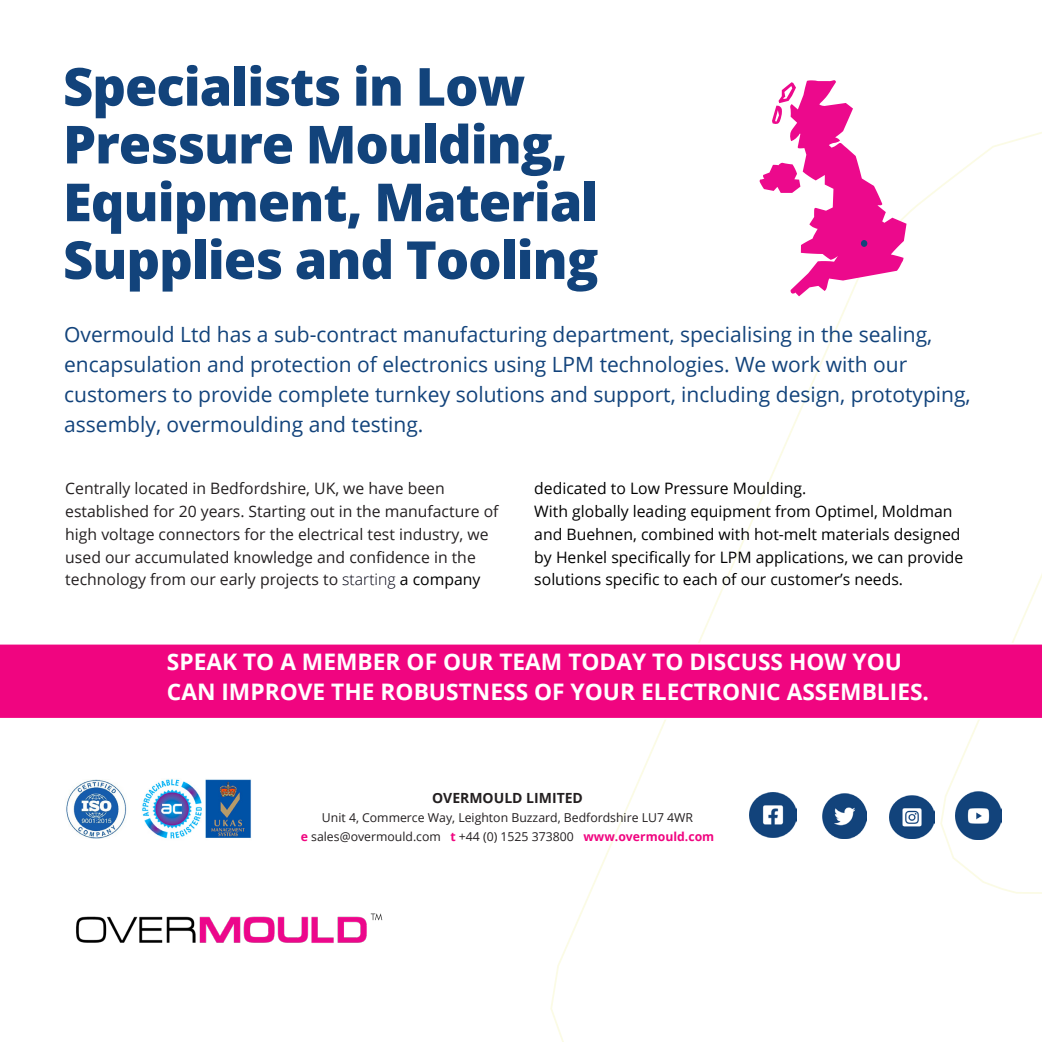
<style>
.page{position:relative;width:1042px;height:1042px;background:#fff}
.page>*{position:absolute;margin:0;border:0;box-sizing:border-box;transform-origin:0 0}
.t1{font:800 52.5px/57.8px "Open Sans";letter-spacing:-.02em;color:#12437b}
.t2{font:700 22.75px "Open Sans";color:#fff}
.t3{font:21px/29.8px "Open Sans";color:#12437b}
.t4{font:15.75px/22.8px "Open Sans";color:#231f20}
.t5{font:15.75px/22.8px "Open Sans";color:#000001}
.t6{font:700 14px "Open Sans";color:#231f20}
.t7{font:12.25px/19.2px "Open Sans";color:#231f20;text-align:center}
.s1{font-weight:300;color:#000112}
.s2{color:#000001}
.s3{font-weight:700;color:#f00580}
</style>
<div class="page">
<svg style="left:940px;top:574px;width:102px;height:320px"></svg>
<img style="left:76px;top:913px;width:307px;height:30px">
<img style="left:66px;top:779px;width:61px;height:59px">
<img style="left:142px;top:779px;width:109px;height:60px">
<div style="left:0;top:643px;width:1042px;height:76px;background:#f00580"></div>
<svg style="left:759px;top:80px;width:147px;height:216px"></svg>
<div style="left:861px;top:240px;width:6px;height:7px;background:#12447a;border-radius:50%"></div>
<img style="left:890px;top:795px;width:45px;height:44px">
<img style="left:822px;top:793px;width:44px;height:46px">
<img style="left:955px;top:792px;width:46px;height:47px">
<img style="left:750px;top:792px;width:47px;height:45px">
<p class="t1" style="left:63px;top:55px;width:537px">Specialists in Low<br>Pressure Moulding,<br>Equipment, Material<br>Supplies and Tooling</p>
<p class="t3" style="left:64px;top:319px;width:908px">Overmould Ltd has a sub-contract manufacturing department, specialising in the sealing, encapsulation and protection of electronics using LPM technologies. We work with our customers to provide complete turnkey solutions and support, including design, prototyping, assembly, overmoulding and testing.</p>
<p class="t4" style="left:65px;top:477px;width:435px">Centrally located in Bedfordshire, UK, we have been established for 20 years. Starting out in the manufacture of high voltage connectors for the electrical test industry, we used our accumulated knowledge and confidence in the technology from our early projects to <span class="s1">starting</span> <span class="s2">a company</span></p>
<p class="t5" style="left:534px;top:477px;width:274px">dedicated to Low Pressure Moulding.</p>
<p class="t5" style="left:534px;top:500px;width:431px">With globally leading equipment from Optimel, Moldman and Buehnen, combined with hot-melt materials designed by Henkel specifically for LPM applications, we can provide solutions specific to each of our customer’s needs.</p>
<p class="t2" style="left:167px;top:646px;width:737px">SPEAK TO A MEMBER OF OUR TEAM TODAY TO DISCUSS HOW YOU</p>
<p class="t2" style="left:167px;top:675px;width:764px">CAN IMPROVE THE ROBUSTNESS OF YOUR ELECTRONIC ASSEMBLIES.</p>
<p class="t6" style="left:432px;top:787px;width:152px">OVERMOULD LIMITED</p>
<p class="t7" style="left:301px;top:807px;width:415px">Unit 4, Commerce Way, Leighton Buzzard, Bedfordshire LU7 4WR<br><span class="s3">e</span> sales@overmould.com <span class="s3">t</span> +44 (0) 1525 373800 <span class="s3">www.overmould.com</span></p>
</div>
